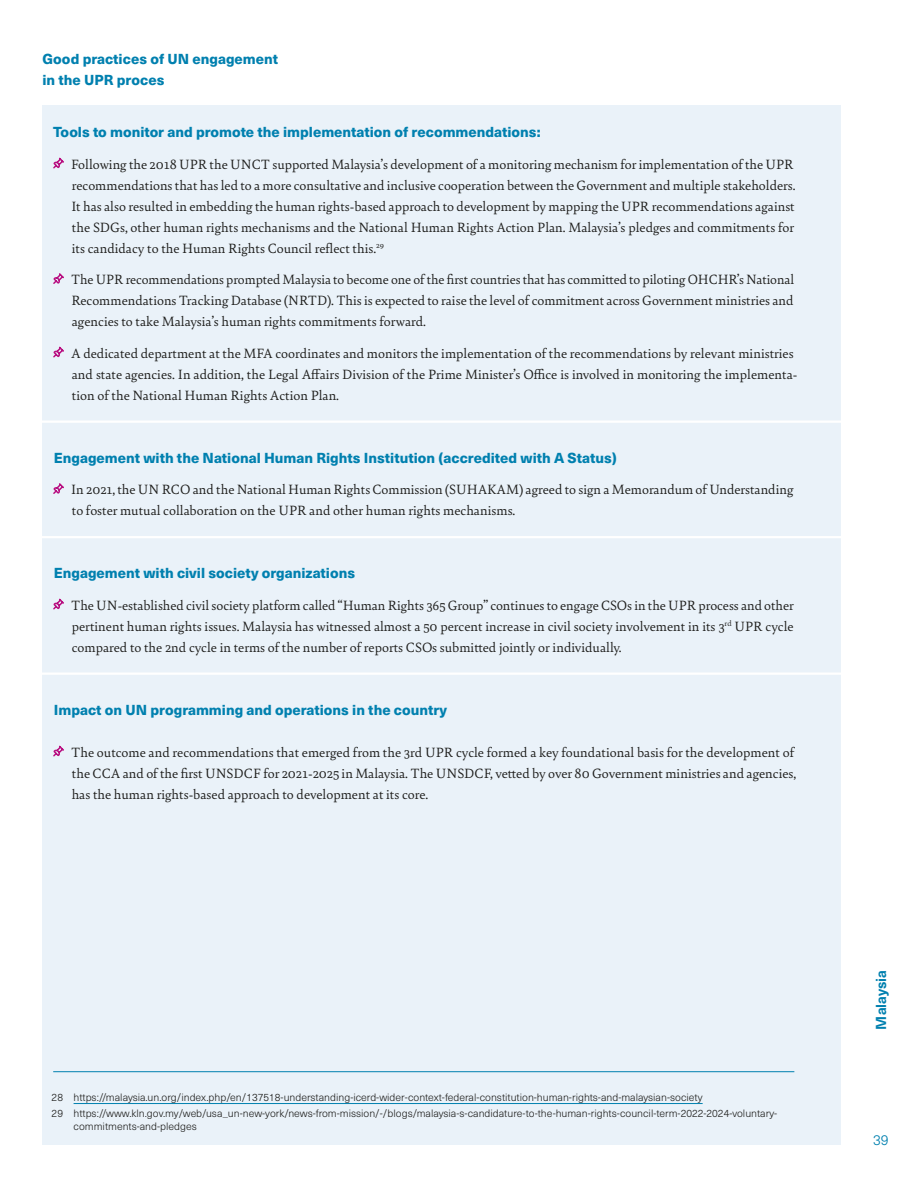
<style>
.page{position:relative;width:918px;height:1188px;background:#fff}
.page>*{position:absolute;margin:0;border:0;box-sizing:border-box;transform-origin:0 0}
.t1{font:14.25px/21px "Bely";color:#1d1d1b}
.t2{font:800 14.25px/21px "Neue Haas Unica W1 G";color:#0080af}
.t3{font:700 14.25px "Neue Haas Unica W1 G";color:#0080af}
.t4{font:300 14.25px "Neue Haas Unica W1 G";color:#0080af}
.t5{font:300 10.5px/16.8px "Neue Haas Unica W1 G";color:#1d1d1b}
</style>
<div class="page">
<div style="left:43px;top:106px;width:798px;height:1039px;background:#eaf2f9"></div>
<hr style="left:18px;top:421px;width:870px;height:2px;background:#fff">
<hr style="left:18px;top:536px;width:870px;height:2px;background:#fff">
<hr style="left:18px;top:673px;width:870px;height:2px;background:#fff">
<svg style="left:53px;top:157px;width:11px;height:12px"></svg>
<svg style="left:53px;top:273px;width:11px;height:11px"></svg>
<svg style="left:53px;top:346px;width:11px;height:12px"></svg>
<svg style="left:53px;top:483px;width:11px;height:11px"></svg>
<svg style="left:53px;top:598px;width:11px;height:12px"></svg>
<svg style="left:53px;top:745px;width:11px;height:12px"></svg>
<hr style="left:74px;top:1103px;width:629px;height:1px;background:#0080af">
<hr style="left:53px;top:1071px;width:741px;height:1px;background:#0080af">
<p class="t2" style="left:43px;top:47px;width:237px">Good practices of UN engagement in the UPR proces</p>
<p class="t2" style="left:53px;top:121px;width:489px">Tools to monitor and promote the implementation of recommendations:</p>
<p class="t1" style="left:71px;top:153px;width:726px">Following the 2018 UPR the UNCT supported Malaysia’s development of a monitoring mechanism for implementation of the UPR recommendations that has led to a more consultative and inclusive cooperation between the Government and multiple stakeholders.<br>It has also resulted in embedding the human rights-based approach to development by mapping the UPR recommendations against the SDGs, other human rights mechanisms and the National Human Rights Action Plan. Malaysia’s pledges and commitments for its candidacy to the Human Rights Council reflect this.<sup>29</sup></p>
<p class="t1" style="left:71px;top:268px;width:725px;text-align:justify">The UPR recommendations prompted Malaysia to become one of the first countries that has committed to piloting OHCHR’s National Recommendations Tracking Database (NRTD). This is expected to raise the level of commitment across Government ministries and agencies to take Malaysia’s human rights commitments forward.</p>
<p class="t1" style="left:71px;top:342px;width:728px">A dedicated department at the MFA coordinates and monitors the implementation of the recommendations by relevant ministries and state agencies. In addition, the Legal Affairs Division of the Prime Minister’s Office is involved in monitoring the implementa&shy;tion of the National Human Rights Action Plan.</p>
<p class="t2" style="left:54px;top:446px;width:564px">Engagement with the National Human Rights Institution (accredited with A Status)</p>
<p class="t1" style="left:71px;top:478px;width:724px">In 2021, the UN RCO and the National Human Rights Commission (SUHAKAM) agreed to sign a Memorandum of Understanding to foster mutual collaboration on the UPR and other human rights mechanisms.</p>
<p class="t2" style="left:54px;top:562px;width:303px">Engagement with civil society organizations</p>
<p class="t1" style="left:71px;top:594px;width:724px;text-align:justify">The UN-established civil society platform called “Human Rights 365 Group” continues to engage CSOs in the UPR process and other pertinent human rights issues. Malaysia has witnessed almost a 50 percent increase in civil society involvement in its 3<sup>rd</sup> UPR cycle compared to the 2nd cycle in terms of the number of reports CSOs submitted jointly or individually.</p>
<p class="t2" style="left:54px;top:698px;width:395px">Impact on UN programming and operations in the country</p>
<p class="t1" style="left:71px;top:741px;width:727px">The outcome and recommendations that emerged from the 3rd UPR cycle formed a key foundational basis for the development of the CCA and of the first UNSDCF for 2021-2025 in Malaysia. The UNSDCF, vetted by over 80 Government ministries and agencies, has the human rights-based approach to development at its core.</p>
<p class="t5" style="left:52px;top:1088px;width:727px">28 https://malaysia.un.org/index.php/en/137518-understanding-icerd-wider-context-federal-constitution-human-rights-and-malaysian-society<br>29 https://www.kln.gov.my/web/usa_un-new-york/news-from-mission/-/blogs/malaysia-s-candidature-to-the-human-rights-council-term-2022-2024-voluntary-</p>
<p class="t5" style="left:74px;top:1117px;width:125px">commitments-and-pledges</p>
<p class="t3" style="left:870px;top:1030px;width:61px;rotate:-90deg">Malaysia</p>
<p class="t4" style="left:873px;top:1130px;width:17px">39</p>
</div>
